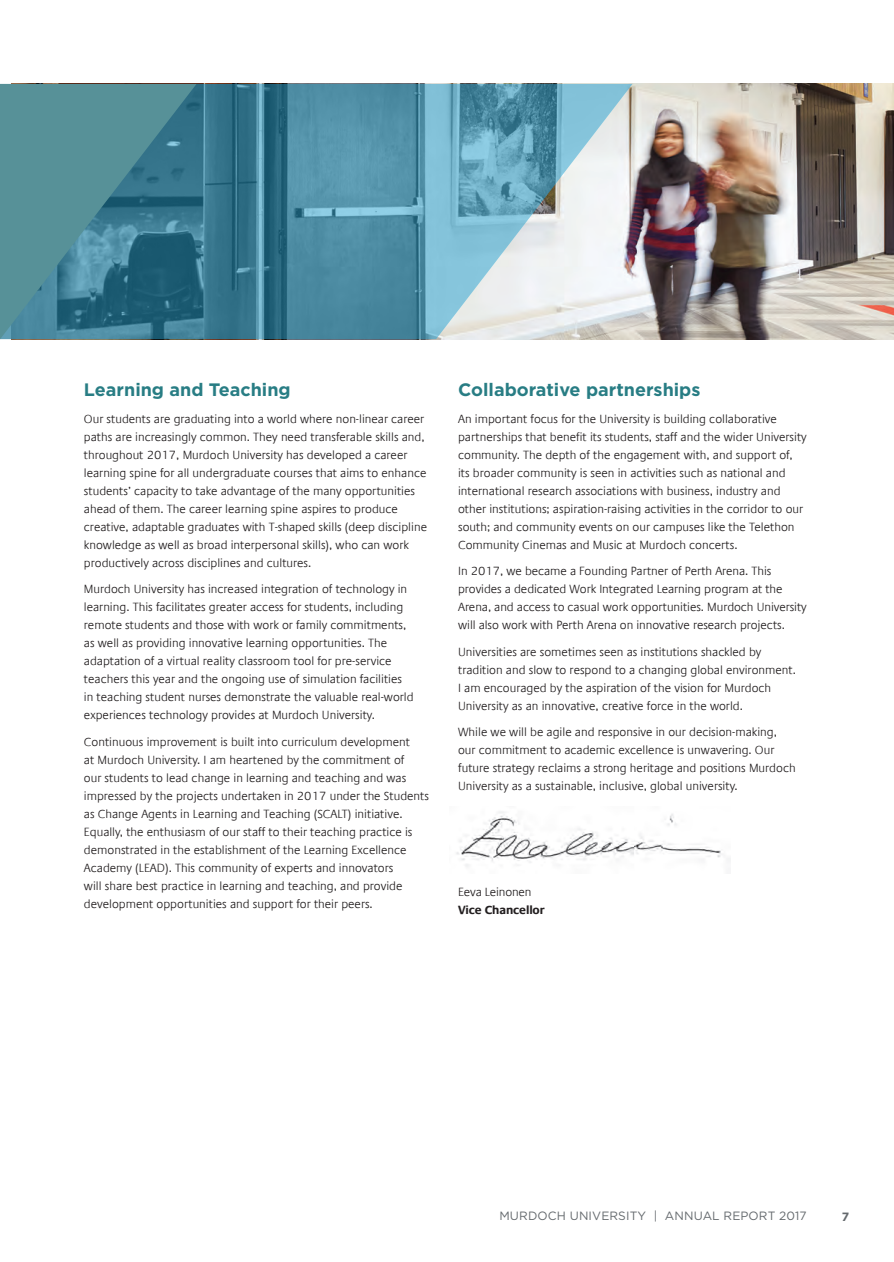
<style>
.page{position:relative;width:894px;height:1262px;background:#fff}
.page>*{position:absolute;margin:0;border:0;box-sizing:border-box;transform-origin:0 0}
.t1{font:700 18px "Gotham";color:#287d84}
.t2{font:300 12px/18px "Praxis Com";color:#231f20}
.t3{font:12px "Gotham";letter-spacing:.01em;color:#64696d}
.t4{font:700 12px "Praxis Com";letter-spacing:-.01em;color:#231f20}
.t5{font:700 12px "Gotham";color:#64696d}
</style>
<div class="page">
<img style="left:635px;top:84px;width:259px;height:255px">
<svg style="left:0;top:83px;width:635px;height:257px;background:#669aaa"></svg>
<img style="left:456px;top:811px;width:274px;height:56px">
<h1 class="t1" style="left:84px;top:378px;width:208px">Learning and Teaching</h1>
<p class="t2" style="left:84px;top:410px;width:345px">Our students are graduating into a world where non-linear career paths are increasingly common. They need transferable skills and, throughout 2017, Murdoch University has developed a career learning spine for all undergraduate courses that aims to enhance students’ capacity to take advantage of the many opportunities ahead of them. The career learning spine aspires to produce creative, adaptable graduates with T-shaped skills (deep discipline knowledge as well as broad interpersonal skills), who can work productively across disciplines and cultures.</p>
<p class="t2" style="left:84px;top:580px;width:331px">Murdoch University has increased integration of technology in learning. This facilitates greater access for students, including remote students and those with work or family commitments, as well as providing innovative learning opportunities. The adaptation of a virtual reality classroom tool for pre-service teachers this year and the ongoing use of simulation facilities in teaching student nurses demonstrate the valuable real-world experiences technology provides at Murdoch University.</p>
<p class="t2" style="left:84px;top:733px;width:347px">Continuous improvement is built into curriculum development<br>at Murdoch University. I am heartened by the commitment of<br>our students to lead change in learning and teaching and was impressed by the projects undertaken in 2017 under the Students as Change Agents in Learning and Teaching (SCALT) initiative.<br>Equally, the enthusiasm of our staff to their teaching practice is demonstrated in the establishment of the Learning Excellence Academy (LEAD). This community of experts and innovators<br>will share best practice in learning and teaching, and provide development opportunities and support for their peers.</p>
<h1 class="t1" style="left:458px;top:378px;width:244px">Collaborative partnerships</h1>
<p class="t2" style="left:458px;top:410px;width:350px">An important focus for the University is building collaborative partnerships that benefit its students, staff and the wider University community. The depth of the engagement with, and support of, its broader community is seen in activities such as national and international research associations with business, industry and other institutions; aspiration-raising activities in the corridor to our south; and community events on our campuses like the Telethon Community Cinemas and Music at Murdoch concerts.</p>
<p class="t2" style="left:458px;top:562px;width:350px">In 2017, we became a Founding Partner of Perth Arena. This provides a dedicated Work Integrated Learning program at the Arena, and access to casual work opportunities. Murdoch University will also work with Perth Arena on innovative research projects.</p>
<p class="t2" style="left:458px;top:643px;width:339px">Universities are sometimes seen as institutions shackled by tradition and slow to respond to a changing global environment.<br>I am encouraged by the aspiration of the vision for Murdoch University as an innovative, creative force in the world.</p>
<p class="t2" style="left:458px;top:723px;width:339px">While we will be agile and responsive in our decision-making, our commitment to academic excellence is unwavering. Our future strategy reclaims a strong heritage and positions Murdoch University as a sustainable, inclusive, global university.</p>
<p class="t2" style="left:458px;top:883px;width:75px">Eeva Leinonen</p>
<p class="t4" style="left:458px;top:903px;width:88px">Vice Chancellor</p>
<p class="t3" style="left:499px;top:1208px;width:309px">MURDOCH UNIVERSITY | ANNUAL REPORT 2017</p>
<p class="t5" style="left:842px;top:1209px;width:9px">7</p>
</div>
